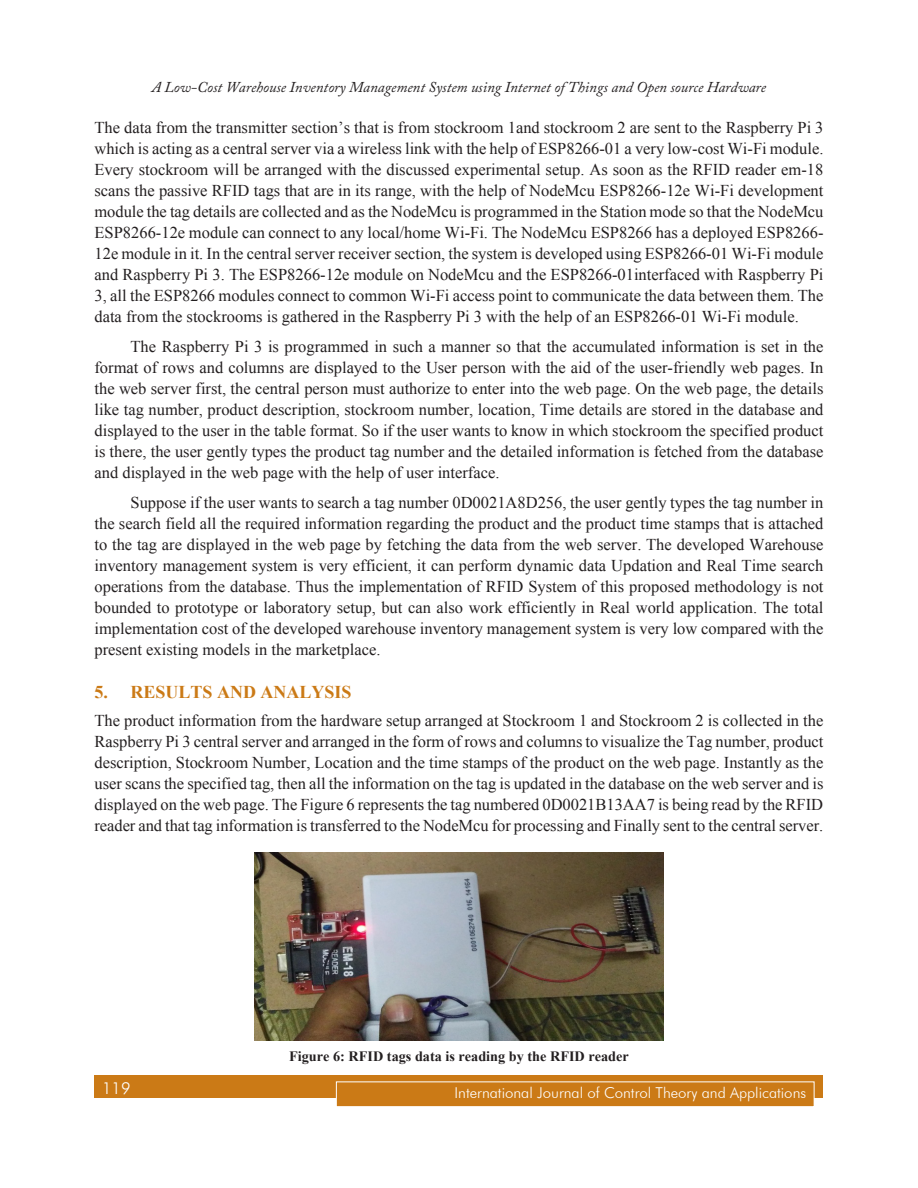
<style>
.page{position:relative;width:918px;height:1188px;background:#fff}
.page>*{position:absolute;margin:0;border:0;box-sizing:border-box;transform-origin:0 0}
.Subhead_1{font:700 18px "Times New Roman";color:#cb7a16}
.Body_text{font:16.5px/21px "Times New Roman";color:#231f20;text-align:justify}
.t1{font:300 16.5px "Futura BT";color:#fff}
.t2{font:italic 15px "Adobe Caslon Pro";color:#231f20}
.t3{font:300 15px "Futura BT";color:#fff}
.t4{font:700 14.25px "Times New Roman";color:#231f20}
</style>
<div class="page">
<div style="left:94px;top:1076px;width:730px;height:22px;background:#cb7a16"></div>
<div style="left:336px;top:1082px;width:478px;height:25px;background:#cb7a16"></div>
<div style="left:336px;top:1082px;width:478px;height:25px;border:1px solid #fff"></div>
<img style="left:255px;top:852px;width:408px;height:189px">
<p class="t2" style="left:152px;top:78px;width:616px">A Low-Cost Warehouse Inventory Management System using Internet of Things and Open source Hardware</p>
<p class="Body_text" style="left:94px;top:117px;width:731px">The data from the transmitter section’s that is from stockroom 1and stockroom 2 are sent to the Raspberry Pi 3 which is acting as a central server via a wireless link with the help of ESP8266-01 a very low-cost Wi-Fi module.<br>Every stockroom will be arranged with the discussed experimental setup. As soon as the RFID reader em-18 scans the passive RFID tags that are in its range, with the help of NodeMcu ESP8266-12e Wi-Fi development module the tag details are collected and as the NodeMcu is programmed in the Station mode so that the NodeMcu ESP8266-12e module can connect to any local/home Wi-Fi. The NodeMcu ESP8266 has a deployed ESP8266- 12e module in it. In the central server receiver section, the system is developed using ESP8266-01 Wi-Fi module and Raspberry Pi 3. The ESP8266-12e module on NodeMcu and the ESP8266-01interfaced with Raspberry Pi 3, all the ESP8266 modules connect to common Wi-Fi access point to communicate the data between them. The data from the stockrooms is gathered in the Raspberry Pi 3 with the help of an ESP8266-01 Wi-Fi module.</p>
<p class="Body_text" style="left:94px;top:336px;width:731px;text-indent:36px">The Raspberry Pi 3 is programmed in such a manner so that the accumulated information is set in the format of rows and columns are displayed to the User person with the aid of the user-friendly web pages. In the web server first, the central person must authorize to enter into the web page. On the web page, the details like tag number, product description, stockroom number, location, Time details are stored in the database and displayed to the user in the table format. So if the user wants to know in which stockroom the specified product is there, the user gently types the product tag number and the detailed information is fetched from the database and displayed in the web page with the help of user interface.</p>
<p class="Body_text" style="left:94px;top:492px;width:731px;text-indent:36px">Suppose if the user wants to search a tag number 0D0021A8D256, the user gently types the tag number in the search field all the required information regarding the product and the product time stamps that is attached to the tag are displayed in the web page by fetching the data from the web server. The developed Warehouse inventory management system is very efficient, it can perform dynamic data Updation and Real Time search operations from the database. Thus the implementation of RFID System of this proposed methodology is not bounded to prototype or laboratory setup, but can also work efficiently in Real world application. The total implementation cost of the developed warehouse inventory management system is very low compared with the present existing models in the marketplace.</p>
<p class="Subhead_1" style="left:94px;top:679px;width:259px">5. RESULTS AND ANALYSIS</p>
<p class="Body_text" style="left:94px;top:710px;width:731px">The product information from the hardware setup arranged at Stockroom 1 and Stockroom 2 is collected in the Raspberry Pi 3 central server and arranged in the form of rows and columns to visualize the Tag number, product description, Stockroom Number, Location and the time stamps of the product on the web page. Instantly as the user scans the specified tag, then all the information on the tag is updated in the database on the web server and is displayed on the web page. The Figure 6 represents the tag numbered 0D0021B13AA7 is being read by the RFID reader and that tag information is transferred to the NodeMcu for processing and Finally sent to the central server.</p>
<p class="t4" style="left:289px;top:1046px;width:341px">Figure 6: RFID tags data is reading by the RFID reader</p>
<p class="t1" style="left:102px;top:1078px;width:30px">119</p>
<p class="t3" style="left:455px;top:1084px;width:353px">International Journal of Control Theory and Applications</p>
</div>
